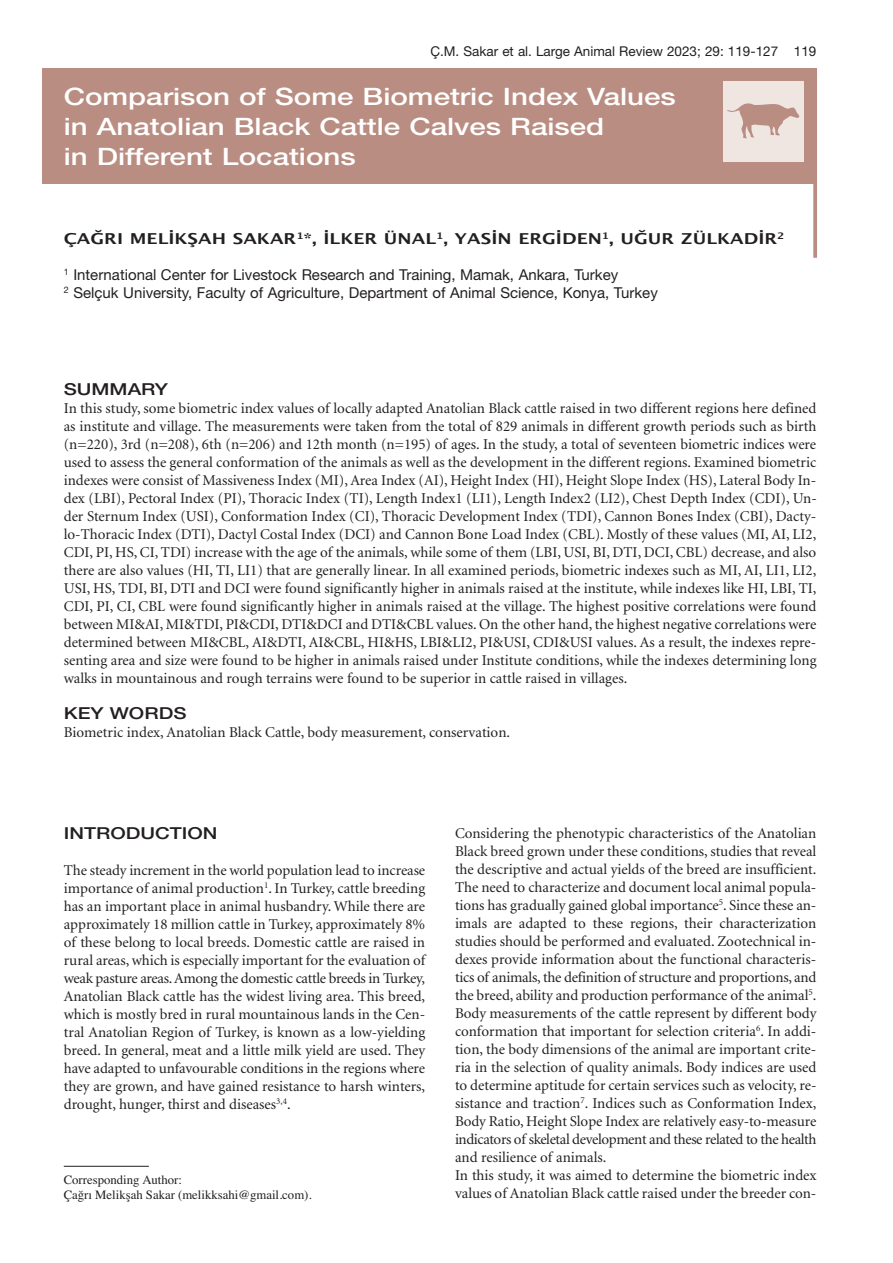
<style>
.page{position:relative;width:893px;height:1263px;background:#fff}
.page>*{position:absolute;margin:0;border:0;box-sizing:border-box;transform-origin:0 0}
.t1{font:51.75px "Animal";color:#b98d81}
.t2{font:500 24px/30px "Helvetica Neue";color:#fff;scale:1.23 1}
.t3{font:500 16.5px "Helvetica Neue";color:#231f20;scale:1.23 1}
.t4{font:15px/18px "Minion";color:#231f20;text-align:justify}
.t5{font:15px/18px "Helvetica Neue";color:#231f20}
.t6{font:700 15px "Lucida Grande";color:#231f20;scale:1.23 1}
.t7{font:13.5px "Helvetica Neue";color:#231f20}
.t8{font:12.75px/15px "Times";color:#231f20}
</style>
<div class="page">
<svg style="left:813px;top:68px;width:4px;height:190px"></svg>
<hr style="left:64px;top:1166px;width:85px;height:1px;background:#231f20">
<div style="left:43px;top:68px;width:773px;height:115px;background:#b98d81"></div>
<div style="left:723px;top:81px;width:81px;height:81px;background:#efe6e2"></div>
<p class="t7" style="left:430px;top:47px;width:388px">Ç.M. Sakar et al. Large Animal Review 2023; 29: 119-127 119</p>
<h2 class="t2" style="left:64px;top:83px;width:499px">Comparison of Some Biometric Index Values in Anatolian Black Cattle Calves Raised<br>in Different Locations</h2>
<h1 class="t1" style="left:727px;top:89px;width:75px">N</h1>
<p class="t6" style="left:64px;top:230px;width:587px">ÇAĞRI MELİKŞAH SAKAR<sup>1</sup>*, İLKER ÜNAL<sup>1</sup>, YASİN ERGİDEN<sup>1</sup>, UĞUR ZÜLKADİR<sup>2</sup></p>
<p class="t5" style="left:64px;top:267px;width:596px"><sup>1</sup> International Center for Livestock Research and Training, Mamak, Ankara, Turkey<br><sup>2</sup> Selçuk University, Faculty of Agriculture, Department of Animal Science, Konya, Turkey</p>
<p class="t3" style="left:64px;top:383px;width:86px">SUMMARY</p>
<p class="t4" style="left:64px;top:400px;width:754px">In this study, some biometric index values of locally adapted Anatolian Black cattle raised in two different regions here defined as institute and village. The measurements were taken from the total of 829 animals in different growth periods such as birth (n=220), 3rd (n=208), 6th (n=206) and 12th month (n=195) of ages. In the study, a total of seventeen biometric indices were used to assess the general conformation of the animals as well as the development in the different regions. Examined biometric indexes were consist of Massiveness Index (MI), Area Index (AI), Height Index (HI), Height Slope Index (HS), Lateral Body In&shy;dex (LBI), Pectoral Index (PI), Thoracic Index (TI), Length Index1 (LI1), Length Index2 (LI2), Chest Depth Index (CDI), Un&shy;der Sternum Index (USI), Conformation Index (CI), Thoracic Development Index (TDI), Cannon Bones Index (CBI), Dacty&shy;lo-Thoracic Index (DTI), Dactyl Costal Index (DCI) and Cannon Bone Load Index (CBL). Mostly of these values (MI, AI, LI2, CDI, PI, HS, CI, TDI) increase with the age of the animals, while some of them (LBI, USI, BI, DTI, DCI, CBL) decrease, and also there are also values (HI, TI, LI1) that are generally linear. In all examined periods, biometric indexes such as MI, AI, LI1, LI2, USI, HS, TDI, BI, DTI and DCI were found significantly higher in animals raised at the institute, while indexes like HI, LBI, TI, CDI, PI, CI, CBL were found significantly higher in animals raised at the village. The highest positive correlations were found between MI&amp;AI, MI&amp;TDI, PI&amp;CDI, DTI&amp;DCI and DTI&amp;CBL values. On the other hand, the highest negative correlations were determined between MI&amp;CBL, AI&amp;DTI, AI&amp;CBL, HI&amp;HS, LBI&amp;LI2, PI&amp;USI, CDI&amp;USI values. As a result, the indexes repre&shy;senting area and size were found to be higher in animals raised under Institute conditions, while the indexes determining long walks in mountainous and rough terrains were found to be superior in cattle raised in villages.</p>
<p class="t3" style="left:64px;top:707px;width:101px">KEY WORDS</p>
<p class="t4" style="left:64px;top:724px;width:448px">Biometric index, Anatolian Black Cattle, body measurement, conservation.</p>
<p class="t3" style="left:64px;top:827px;width:126px">INTRODUCTION</p>
<p class="t4" style="left:64px;top:862px;width:363px">The steady increment in the world population lead to increase importance of animal production<sup>1</sup>. In Turkey, cattle breeding has an important place in animal husbandry. While there are approximately 18 million cattle in Turkey, approximately 8% of these belong to local breeds. Domestic cattle are raised in rural areas, which is especially important for the evaluation of weak pasture areas. Among the domestic cattle breeds in Turkey, Anatolian Black cattle has the widest living area. This breed, which is mostly bred in rural mountainous lands in the Cen&shy;tral Anatolian Region of Turkey, is known as a low-yielding breed. In general, meat and a little milk yield are used. They have adapted to unfavourable conditions in the regions where they are grown, and have gained resistance to harsh winters, drought, hunger, thirst and diseases<sup>3,4</sup>.</p>
<p class="t8" style="left:64px;top:1173px;width:249px">Corresponding Author:<br>Çağrı Melikşah Sakar (melikksahi@gmail.com).</p>
<p class="t4" style="left:455px;top:825px;width:363px;text-align:left">Considering the phenotypic characteristics of the Anatolian Black breed grown under these conditions, studies that reveal the descriptive and actual yields of the breed are insufficient.<br>The need to characterize and document local animal popula&shy;tions has gradually gained global importance<sup>5</sup>. Since these an&shy;imals are adapted to these regions, their characterization studies should be performed and evaluated. Zootechnical in&shy;dexes provide information about the functional characteris&shy;tics of animals, the definition of structure and proportions, and the breed, ability and production performance of the animal<sup>5</sup>.<br>Body measurements of the cattle represent by different body conformation that important for selection criteria<sup>6</sup>. In addi&shy;tion, the body dimensions of the animal are important crite&shy;ria in the selection of quality animals. Body indices are used to determine aptitude for certain services such as velocity, re&shy;sistance and traction<sup>7</sup>. Indices such as Conformation Index, Body Ratio, Height Slope Index are relatively easy-to-measure indicators of skeletal development and these related to the health and resilience of animals.<br>In this study, it was aimed to determine the biometric index values of Anatolian Black cattle raised under the breeder con-</p>
</div>
